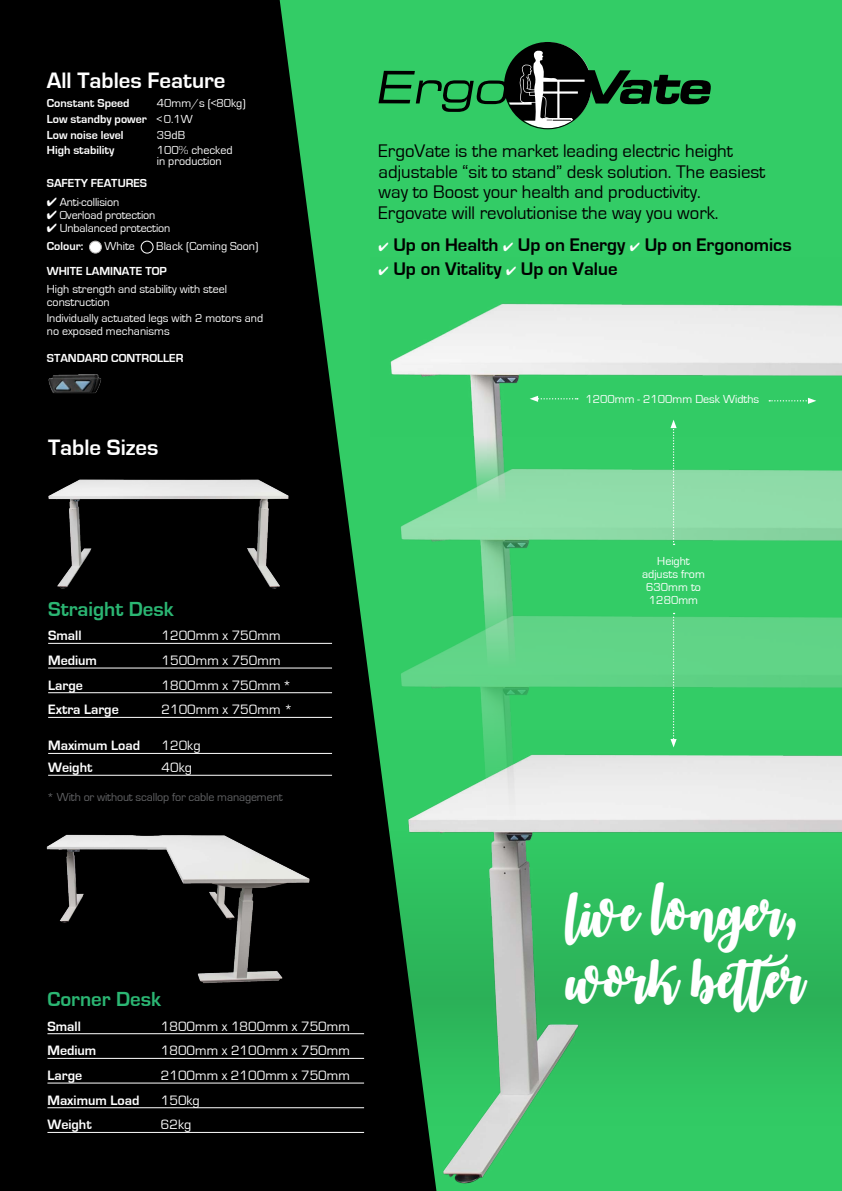
<style>
.page{position:relative;width:842px;height:1191px;background:#3c6}
.page>*{position:absolute;margin:0;border:0;box-sizing:border-box;transform-origin:0 0}
.t1{font:47.6px/67.4px "October Twilight";color:#fff}
.t2{font:700 23px "Eurostile";color:#fff}
.t3{font:700 21px "Eurostile";color:#2bb673}
.t4{font:18.8px/20.5px "Eurostile";color:#000}
.t5{font:700 18.8px "Eurostile";color:#000}
.t6{font:14px "Eurostile";color:#fff}
.t7{font:700 14px "Eurostile";color:#fff}
.t8{font:12px/13px "Eurostile";color:#fff}
.t9{font:700 12px/15.8px "Eurostile";color:#fff}
.t10{font:12px "Eurostile";letter-spacing:-.01em;color:#636466}
.s1{font-weight:400}
.s2{font-weight:700}
.s3{color:#fff}
</style>
<div class="page">
<svg style="left:0;top:0;width:376px;height:1191px;background:#061a0d"></svg>
<div style="left:0;top:729px;width:842px;height:412px;background:#000"></div>
<img style="left:372px;top:730px;width:470px;height:461px">
<img style="left:370px;top:258px;width:472px;height:245px">
<img style="left:380px;top:422px;width:462px;height:147px">
<img style="left:380px;top:569px;width:462px;height:246px">
<svg style="left:670px;top:420px;width:7px;height:125px"></svg>
<svg style="left:670px;top:613px;width:7px;height:134px"></svg>
<img style="left:46px;top:834px;width:264px;height:150px">
<img style="left:39px;top:473px;width:257px;height:121px">
<div style="left:89px;top:241px;width:12px;height:12px;background:#fff;border-radius:50%"></div>
<div style="left:89px;top:241px;width:13px;height:12px;border:1px solid #b5b3b2;border-radius:50%"></div>
<div style="left:141px;top:241px;width:12px;height:12px;background:#000;border-radius:50%"></div>
<div style="left:141px;top:241px;width:12px;height:12px;border:1px solid #fff;border-radius:50%"></div>
<img style="left:47px;top:371px;width:56px;height:26px">
<hr style="left:48px;top:643px;width:284px;height:1px;background:#fff">
<hr style="left:48px;top:668px;width:284px;height:1px;background:#fff">
<hr style="left:48px;top:692px;width:284px;height:1px;background:#fff">
<hr style="left:48px;top:717px;width:284px;height:1px;background:#fff">
<hr style="left:48px;top:753px;width:284px;height:1px;background:#fff">
<hr style="left:48px;top:775px;width:284px;height:1px;background:#fff">
<hr style="left:47px;top:1033px;width:317px;height:1px;background:#fff">
<hr style="left:47px;top:1058px;width:317px;height:1px;background:#fff">
<hr style="left:47px;top:1082px;width:317px;height:1px;background:#fff">
<hr style="left:47px;top:1107px;width:317px;height:1px;background:#fff">
<hr style="left:47px;top:1132px;width:317px;height:1px;background:#fff">
<svg style="left:378px;top:42px;width:333px;height:88px"></svg>
<svg style="left:769px;top:398px;width:47px;height:6px"></svg>
<svg style="left:530px;top:396px;width:48px;height:6px"></svg>
<h2 class="t2" style="left:47px;top:68px;width:180px">All Tables Feature</h2>
<p class="t9" style="left:47px;top:95px;width:84px">Constant Speed</p>
<p class="t9" style="left:47px;top:95px;width:200px;text-indent:110px"><span class="s1">40mm/s (&lt;80kg)<br></span>Low standby power <span class="s1">&lt; 0.1W<br></span>Low noise level</p>
<p class="t8" style="left:157px;top:128px;width:30px">39dB</p>
<p class="t9" style="left:47px;top:143px;width:69px">High stability</p>
<p class="t8" style="left:157px;top:145px;width:77px;line-height:11px">100% checked in production</p>
<p class="t9" style="left:47px;top:175px;width:102px">SAFETY FEATURES</p>
<p class="t8" style="left:47px;top:195px;width:74px">✔ Anti-collision</p>
<p class="t8" style="left:47px;top:208px;width:110px">✔ Overload protection</p>
<p class="t8" style="left:47px;top:219px;width:125px;line-height:18.7px">✔ Unbalanced protection<br><span class="s2">Colour:</span></p>
<p class="t8" style="left:105px;top:240px;width:32px">White</p>
<p class="t8" style="left:156px;top:240px;width:104px">Black (Coming Soon)</p>
<p class="t9" style="left:47px;top:263px;width:122px">WHITE LAMINATE TOP</p>
<p class="t8" style="left:47px;top:283px;width:182px">High strength and stability with steel construction</p>
<p class="t8" style="left:47px;top:312px;width:218px">Individually actuated legs with 2 motors and no exposed mechanisms</p>
<p class="t9" style="left:47px;top:351px;width:138px">STANDARD CONTROLLER</p>
<h2 class="t2" style="left:48px;top:434px;width:112px">Table Sizes</h2>
<h3 class="t4" style="left:379px;top:141px;width:388px">ErgoVate is the market leading electric height adjustable “sit to stand” desk solution. The easiest way to Boost your health and productivity.<br>Ergovate will revolutionise the way you work.</h3>
<h3 class="t5" style="left:379px;top:235px;width:415px"><span class="s3">✔</span> Up on Health <span class="s3">✔</span> Up on Energy <span class="s3">✔</span> Up on Ergonomics</h3>
<h3 class="t5" style="left:379px;top:258px;width:240px"><span class="s3">✔</span> Up on Vitality <span class="s3">✔</span> Up on Value</h3>
<p class="t8" style="left:585px;top:393px;width:175px">1200mm - 2100mm Desk Widths</p>
<h3 class="t3" style="left:48px;top:597px;width:127px">Straight Desk</h3>
<p class="t7" style="left:48px;top:628px;width:35px">Small</p>
<p class="t6" style="left:162px;top:628px;width:120px">1200mm x 750mm</p>
<p class="t7" style="left:48px;top:652px;width:50px">Medium</p>
<p class="t6" style="left:162px;top:653px;width:120px">1500mm x 750mm</p>
<p class="t7" style="left:48px;top:677px;width:36px">Large</p>
<p class="t6" style="left:162px;top:677px;width:131px">1800mm x 750mm *</p>
<p class="t7" style="left:48px;top:702px;width:72px">Extra Large</p>
<p class="t6" style="left:162px;top:702px;width:133px">2100mm x 750mm *</p>
<p class="t7" style="left:48px;top:738px;width:93px">Maximum Load</p>
<p class="t6" style="left:162px;top:738px;width:40px">120kg</p>
<p class="t7" style="left:48px;top:760px;width:46px">Weight</p>
<p class="t6" style="left:162px;top:760px;width:32px">40kg</p>
<p class="t10" style="left:47px;top:790px;width:237px">* With or without scallop for cable management</p>
<h3 class="t3" style="left:47px;top:987px;width:115px">Corner Desk</h3>
<p class="t7" style="left:47px;top:1018px;width:35px">Small</p>
<p class="t6" style="left:161px;top:1018px;width:191px">1800mm x 1800mm x 750mm</p>
<p class="t7" style="left:47px;top:1043px;width:50px">Medium</p>
<p class="t6" style="left:161px;top:1043px;width:191px">1800mm x 2100mm x 750mm</p>
<p class="t7" style="left:47px;top:1067px;width:36px">Large</p>
<p class="t6" style="left:161px;top:1067px;width:191px">2100mm x 2100mm x 750mm</p>
<p class="t7" style="left:47px;top:1092px;width:93px">Maximum Load</p>
<p class="t6" style="left:161px;top:1092px;width:40px">150kg</p>
<p class="t7" style="left:47px;top:1117px;width:46px">Weight</p>
<p class="t6" style="left:161px;top:1117px;width:32px">62kg</p>
<p class="t8" style="left:642px;top:555px;width:64px;text-align:center">Height adjusts from<br>630mm to<br>1280mm</p>
<h1 class="t1" style="left:567px;top:878px;width:239px">live longer, work better</h1>
</div>
